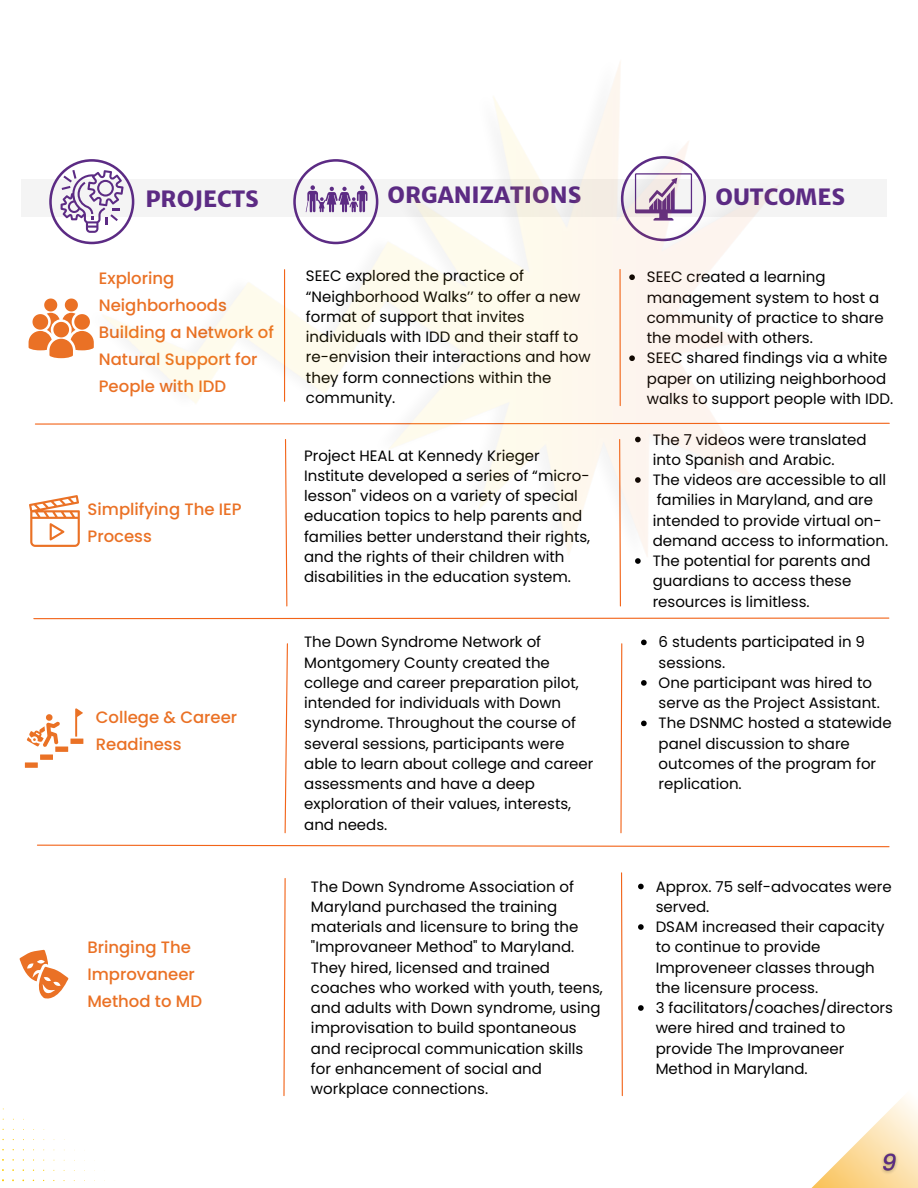
<style>
.page{position:relative;width:918px;height:1188px;background:#fff}
.page>*{position:absolute;margin:0;border:0;box-sizing:border-box;transform-origin:0 0}
.t1{font:800 22.5px "Merriweather Sans";color:#5c2b84}
.t2{font:500 16.5px/27px "Poppins";color:#ea7125}
.t3{font:15px/20.2px "Poppins";color:#000}
</style>
<div class="page">
<svg style="left:811px;top:1096px;width:107px;height:92px"></svg>
<img style="left:876px;top:1142px;width:26px;height:44px">
<svg style="left:35px;top:422px;width:855px;height:3px"></svg>
<svg style="left:33px;top:617px;width:857px;height:3px"></svg>
<svg style="left:284px;top:643px;width:4px;height:191px"></svg>
<svg style="left:620px;top:643px;width:3px;height:191px"></svg>
<svg style="left:37px;top:844px;width:853px;height:4px"></svg>
<svg style="left:283px;top:878px;width:3px;height:218px"></svg>
<svg style="left:621px;top:872px;width:2px;height:225px"></svg>
<svg style="left:641px;top:640px;width:6px;height:5px"></svg>
<svg style="left:641px;top:680px;width:6px;height:6px"></svg>
<svg style="left:641px;top:721px;width:6px;height:5px"></svg>
<svg style="left:638px;top:884px;width:6px;height:5px"></svg>
<svg style="left:638px;top:924px;width:6px;height:6px"></svg>
<svg style="left:638px;top:1005px;width:6px;height:6px"></svg>
<svg style="left:619px;top:593px;width:2px;height:14px"></svg>
<svg style="left:286px;top:593px;width:2px;height:14px"></svg>
<svg style="left:29px;top:299px;width:30px;height:59px"></svg>
<svg style="left:29px;top:498px;width:30px;height:49px"></svg>
<svg style="left:25px;top:708px;width:58px;height:60px"></svg>
<svg style="left:19px;top:950px;width:50px;height:49px"></svg>
<div style="left:22px;top:180px;width:865px;height:37px;background:#f4f4f4"></div>
<svg style="left:49px;top:174px;width:10px;height:55px"></svg>
<img style="left:59px;top:61px;width:749px;height:532px">
<p class="t1" style="left:145px;top:185px;width:115px">PROJECTS</p>
<p class="t1" style="left:387px;top:181px;width:195px">ORGANIZATIONS</p>
<p class="t1" style="left:715px;top:183px;width:131px">OUTCOMES</p>
<p class="t2" style="left:99px;top:265px;width:177px">Exploring<br>Neighborhoods<br>Building a Network of<br>Natural Support for<br>People with IDD</p>
<p class="t3" style="left:306px;top:266px;width:286px">SEEC explored the practice of “Neighborhood Walks’’ to offer a new format of support that invites individuals with IDD and their staff to re-envision their interactions and how they form connections within the community.</p>
<p class="t2" style="left:88px;top:496px;width:156px">Simplifying The IEP<br>Process</p>
<p class="t2" style="left:96px;top:704px;width:143px">College &amp; Career<br>Readiness</p>
<p class="t2" style="left:87px;top:934px;width:116px">Bringing The<br>Improvaneer<br>Method to MD</p>
<p class="t3" style="left:304px;top:445px;width:288px">Project HEAL at Kennedy Krieger Institute developed a series of “micro&shy;lesson" videos on a variety of special education topics to help parents and families better understand their rights, and the rights of their children with disabilities in the education system.</p>
<p class="t3" style="left:304px;top:632px;width:291px">The Down Syndrome Network of<br>Montgomery County created the college and career preparation pilot, intended for individuals with Down syndrome. Throughout the course of several sessions, participants were able to learn about college and career assessments and have a deep exploration of their values, interests, and needs.</p>
<p class="t3" style="left:311px;top:876px;width:293px">The Down Syndrome Association of Maryland purchased the training materials and licensure to bring the "Improvaneer Method" to Maryland.<br>They hired, licensed and trained coaches who worked with youth, teens, and adults with Down syndrome, using improvisation to build spontaneous and reciprocal communication skills for enhancement of social and workplace connections.</p>
<p class="t3" style="left:647px;top:267px;width:238px">SEEC created a learning management system to host a community of practice to share the model with others.</p>
<p class="t3" style="left:647px;top:348px;width:248px">SEEC shared findings via a white paper on utilizing neighborhood walks to support people with IDD.</p>
<p class="t3" style="left:653px;top:429px;width:215px">The 7 videos were translated into Spanish and Arabic.</p>
<p class="t3" style="left:653px;top:470px;width:237px">The videos are accessible to all families in Maryland, and are intended to provide virtual on&shy;demand access to information.</p>
<p class="t3" style="left:653px;top:551px;width:220px">The potential for parents and guardians to access these resources is limitless.</p>
<p class="t3" style="left:659px;top:632px;width:208px">6 students participated in 9 sessions.</p>
<p class="t3" style="left:659px;top:673px;width:223px">One participant was hired to serve as the Project Assistant.</p>
<p class="t3" style="left:659px;top:713px;width:235px">The DSNMC hosted a statewide panel discussion to share outcomes of the program for replication.</p>
<p class="t3" style="left:656px;top:876px;width:238px">Approx. 75 self-advocates were served.</p>
<p class="t3" style="left:656px;top:917px;width:230px">DSAM increased their capacity to continue to provide<br>Improveneer classes through the licensure process.</p>
<p class="t3" style="left:656px;top:998px;width:239px">3 facilitators/coaches/directors were hired and trained to provide The Improvaneer<br>Method in Maryland.</p>
</div>
